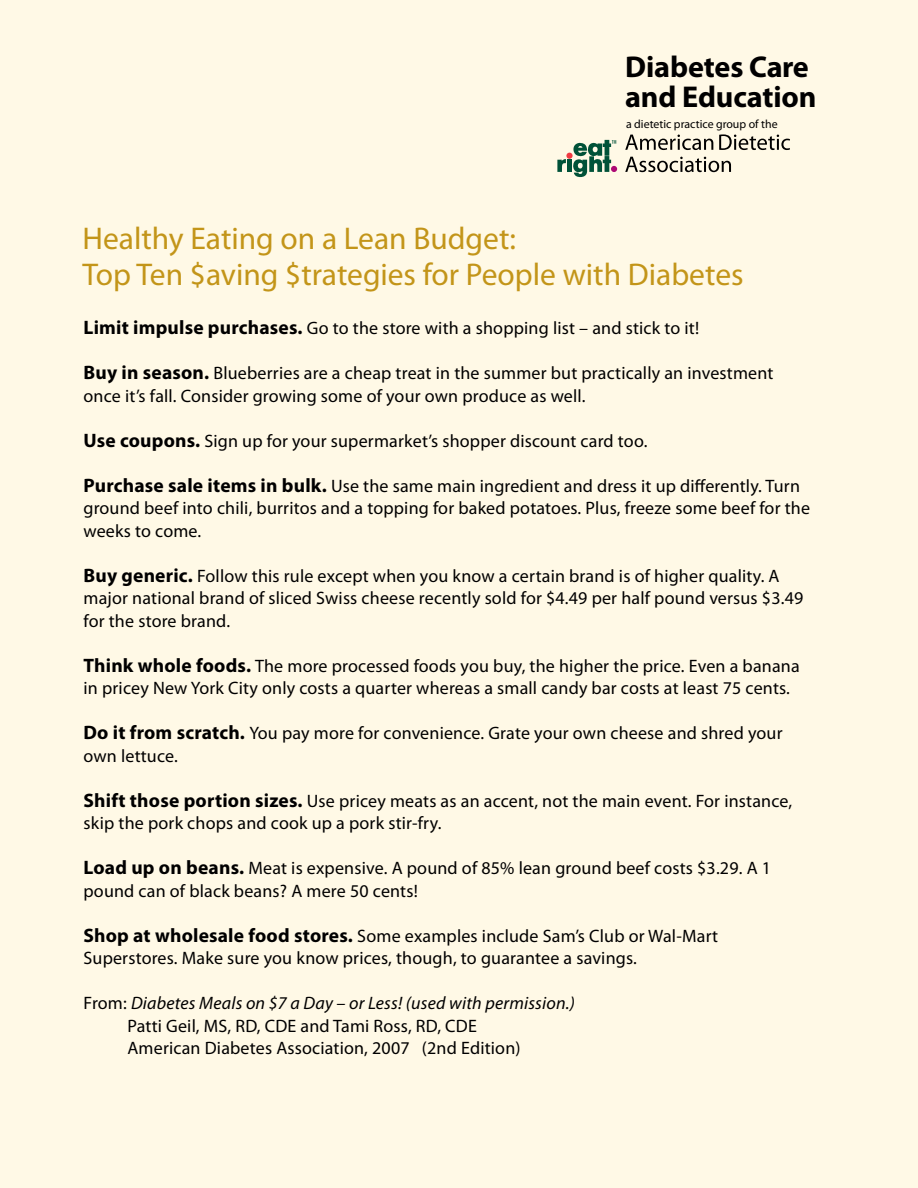
<style>
.page{position:relative;width:918px;height:1188px;background:#fff9e6}
.page>*{position:absolute;margin:0;border:0;box-sizing:border-box;transform-origin:0 0}
.t1{font:31.5px/36px "Myriad Pro";color:#c39519}
.t2{font:700 30.15px/30.2px "Myriad Pro";letter-spacing:-.005em;color:#000}
.t3{font:18px/22.5px "Myriad Pro";letter-spacing:.01em;color:#000}
.t4{font:11.85px "Myriad Pro";color:#000}
.s1{font-weight:700;font-size:19.5px}
.s2{font-style:italic}
</style>
<div class="page">
<svg style="left:625px;top:135px;width:88px;height:15px"></svg>
<svg style="left:719px;top:134px;width:71px;height:16px"></svg>
<svg style="left:625px;top:157px;width:106px;height:15px"></svg>
<svg style="left:557px;top:159px;width:9px;height:13px"></svg>
<div style="left:567px;top:160px;width:5px;height:12px;background:#005238"></div>
<div style="left:566px;top:153px;width:7px;height:6px;background:#ef3a42;border-radius:50%"></div>
<svg style="left:573px;top:140px;width:44px;height:37px"></svg>
<h2 class="t2" style="left:625px;top:50px;width:193px">Diabetes Care and Education</h2>
<p class="t4" style="left:626px;top:117px;width:153px">a dietetic practice group of the</p>
<h1 class="t1" style="left:82px;top:220px;width:663px">Healthy Eating on a Lean Budget:<br>Top Ten $aving $trategies for People with Diabetes</h1>
<p class="t3" style="left:84px;top:317px;width:617px"><span class="s1">Limit impulse purchases.</span> Go to the store with a shopping list – and stick to it!</p>
<p class="t3" style="left:84px;top:362px;width:691px"><span class="s1">Buy in season.</span> Blueberries are a cheap treat in the summer but practically an investment once it’s fall. Consider growing some of your own produce as well.</p>
<p class="t3" style="left:84px;top:429px;width:565px"><span class="s1">Use coupons.</span> Sign up for your supermarket’s shopper discount card too.</p>
<p class="t3" style="left:84px;top:474px;width:728px"><span class="s1">Purchase sale items in bulk.</span> Use the same main ingredient and dress it up differently. Turn ground beef into chili, burritos and a topping for baked potatoes. Plus, freeze some beef for the weeks to come.</p>
<p class="t3" style="left:84px;top:564px;width:721px"><span class="s1">Buy generic.</span> Follow this rule except when you know a certain brand is of higher quality. A major national brand of sliced Swiss cheese recently sold for $4.49 per half pound versus $3.49 for the store brand.</p>
<p class="t3" style="left:84px;top:654px;width:718px"><span class="s1">Think whole foods.</span> The more processed foods you buy, the higher the price. Even a banana in pricey New York City only costs a quarter whereas a small candy bar costs at least 75 cents.</p>
<p class="t3" style="left:84px;top:722px;width:701px"><span class="s1">Do it from scratch.</span> You pay more for convenience. Grate your own cheese and shred your own lettuce.</p>
<p class="t3" style="left:84px;top:789px;width:710px"><span class="s1">Shift those portion sizes.</span> Use pricey meats as an accent, not the main event. For instance, skip the pork chops and cook up a pork stir-fry.</p>
<p class="t3" style="left:84px;top:857px;width:689px"><span class="s1">Load up on beans.</span> Meat is expensive. A pound of 85% lean ground beef costs $3.29. A 1 pound can of black beans? A mere 50 cents!</p>
<p class="t3" style="left:84px;top:924px;width:636px"><span class="s1">Shop at wholesale food stores.</span> Some examples include Sam’s Club or Wal-Mart<br>Superstores. Make sure you know prices, though, to guarantee a savings.</p>
<p class="t3" style="left:127px;top:992px;width:449px;text-indent:-44px">From: <span class="s2">Diabetes Meals on $7 a Day – or Less! (used with permission.)<br></span>Patti Geil, MS, RD, CDE and Tami Ross, RD, CDE<br>American Diabetes Association, 2007 (2nd Edition)</p>
</div>
